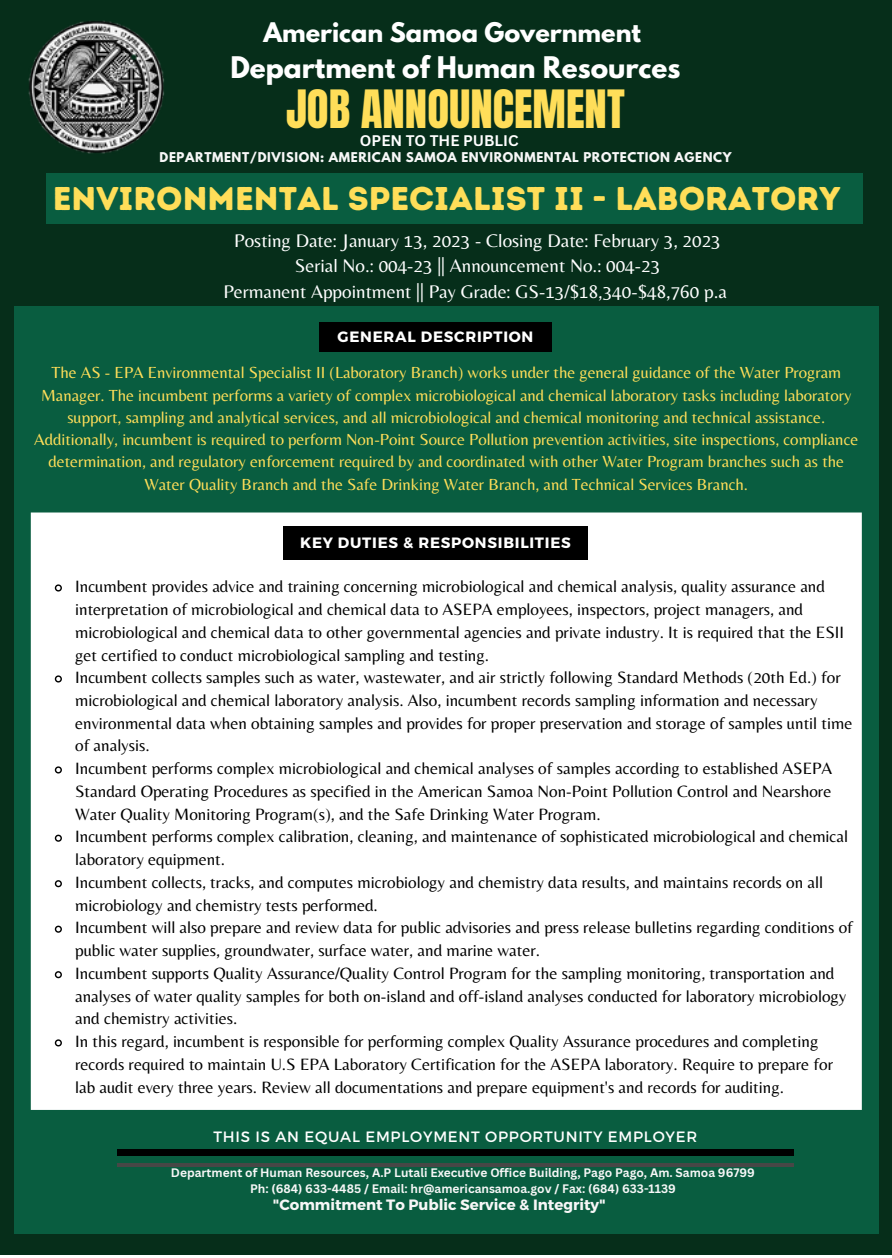
<style>
.page{position:relative;width:892px;height:1258px;background:#fff}
.page>*{position:absolute;margin:0;border:0;box-sizing:border-box;transform-origin:0 0}
.t1{font:45px "Anton";color:#ffde59}
.t2{font:33px "Intro Rust Base";color:#ffde59}
.t3{font:700 26.4px "League Spartan";color:#fff}
.t4{font:700 24px "League Spartan";color:#fff}
.t5{font:18.9px/25.5px "Belleza";color:#fff;text-align:center}
.t6{font:17.1px/22.8px "Belleza";color:#000}
.t7{font:16.8px/22.2px "Belleza";color:#ffde59;text-align:center}
.t8{font:700 15px "Montserrat";letter-spacing:.05em;color:#fff}
.t9{font:15px "Montserrat";letter-spacing:.05em;color:#fff}
.t10{font:700 15px "Montserrat";color:#f7f7f7}
.t11{font:700 15px "Canva Sans";color:#fff}
.t12{font:700 12px/15.9px "Canva Sans";color:#f7f7f7;text-align:center}
.t13{font:700 12px "League Spartan";letter-spacing:.05em;color:#f7f7f7}
</style>
<div class="page">
<div style="left:0;top:0;width:891px;height:1255px;background:#062e1a"></div>
<div style="left:14px;top:306px;width:864px;height:927px;background:#095d40"></div>
<div style="left:46px;top:174px;width:816px;height:50px;background:#095d40"></div>
<div style="left:30px;top:512px;width:832px;height:598px;background:#fff"></div>
<div style="left:283px;top:526px;width:304px;height:34px;background:#000"></div>
<div style="left:319px;top:323px;width:233px;height:29px;background:#000"></div>
<div style="left:117px;top:1149px;width:675px;height:6px;background:#000"></div>
<hr style="left:117px;top:1164px;width:675px;height:3px;background:#474746">
<img style="left:28px;top:21px;width:136px;height:132px">
<svg style="left:54px;top:583px;width:9px;height:9px"></svg>
<svg style="left:54px;top:674px;width:9px;height:9px"></svg>
<svg style="left:54px;top:765px;width:9px;height:9px"></svg>
<svg style="left:54px;top:833px;width:9px;height:10px"></svg>
<svg style="left:54px;top:879px;width:9px;height:9px"></svg>
<svg style="left:54px;top:924px;width:9px;height:10px"></svg>
<svg style="left:54px;top:970px;width:9px;height:9px"></svg>
<svg style="left:54px;top:1038px;width:9px;height:9px"></svg>
<h3 class="t4" style="left:263px;top:20px;width:379px">American Samoa Government</h3>
<h3 class="t3" style="left:230px;top:54px;width:451px">Department of Human Resources</h3>
<h1 class="t1" style="left:286px;top:76px;width:340px">JOB ANNOUNCEMENT</h1>
<p class="t11" style="left:360px;top:130px;width:160px">OPEN TO THE PUBLIC</p>
<p class="t13" style="left:160px;top:151px;width:573px">DEPARTMENT/DIVISION: AMERICAN SAMOA ENVIRONMENTAL PROTECTION AGENCY</p>
<h2 class="t2" style="left:53px;top:179px;width:789px">ENVIRONMENTAL SPECIALIST II - LABORATORY</h2>
<p class="t5" style="left:223px;top:227px;width:505px">Posting Date: January 13, 2023 - Closing Date: February 3, 2023<br>Serial No.: 004-23 || Announcement No.: 004-23<br>Permanent Appointment || Pay Grade: GS-13/$18,340-$48,760 p.a</p>
<p class="t8" style="left:337px;top:327px;width:197px">GENERAL DESCRIPTION</p>
<p class="t7" style="left:34px;top:361px;width:825px">The AS - EPA Environmental Specialist II (Laboratory Branch) works under the general guidance of the Water Program Manager. The incumbent performs a variety of complex microbiological and chemical laboratory tasks including laboratory support, sampling and analytical services, and all microbiological and chemical monitoring and technical assistance.<br>Additionally, incumbent is required to perform Non-Point Source Pollution prevention activities, site inspections, compliance determination, and regulatory enforcement required by and coordinated with other Water Program branches such as the Water Quality Branch and the Safe Drinking Water Branch, and Technical Services Branch.</p>
<p class="t8" style="left:300px;top:533px;width:272px">KEY DUTIES &amp; RESPONSIBILITIES</p>
<p class="t6" style="left:75px;top:575px;width:779px">Incumbent provides advice and training concerning microbiological and chemical analysis, quality assurance and interpretation of microbiological and chemical data to ASEPA employees, inspectors, project managers, and microbiological and chemical data to other governmental agencies and private industry. It is required that the ESII get certified to conduct microbiological sampling and testing.<br>Incumbent collects samples such as water, wastewater, and air strictly following Standard Methods (20th Ed.) for microbiological and chemical laboratory analysis. Also, incumbent records sampling information and necessary environmental data when obtaining samples and provides for proper preservation and storage of samples until time of analysis.<br>Incumbent performs complex microbiological and chemical analyses of samples according to established ASEPA Standard Operating Procedures as specified in the American Samoa Non-Point Pollution Control and Nearshore Water Quality Monitoring Program(s), and the Safe Drinking Water Program.<br>Incumbent performs complex calibration, cleaning, and maintenance of sophisticated microbiological and chemical laboratory equipment.<br>Incumbent collects, tracks, and computes microbiology and chemistry data results, and maintains records on all microbiology and chemistry tests performed.<br>Incumbent will also prepare and review data for public advisories and press release bulletins regarding conditions of public water supplies, groundwater, surface water, and marine water.<br>Incumbent supports Quality Assurance/Quality Control Program for the sampling monitoring, transportation and analyses of water quality samples for both on-island and off-island analyses conducted for laboratory microbiology and chemistry activities.<br>In this regard, incumbent is responsible for performing complex Quality Assurance procedures and completing records required to maintain U.S EPA Laboratory Certification for the ASEPA laboratory. Require to prepare for lab audit every three years. Review all documentations and prepare equipment's and records for auditing.</p>
<p class="t9" style="left:213px;top:1127px;width:485px">THIS IS AN EQUAL EMPLOYMENT OPPORTUNITY EMPLOYER</p>
<p class="t12" style="left:171px;top:1164px;width:585px">Department of Human Resources, A.P Lutali Executive Office Building, Pago Pago, Am. Samoa 96799<br>Ph: (684) 633-4485 / Email: hr@americansamoa.gov / Fax: (684) 633-1139</p>
<p class="t10" style="left:273px;top:1194px;width:334px">"Commitment To Public Service &amp; Integrity"</p>
</div>
